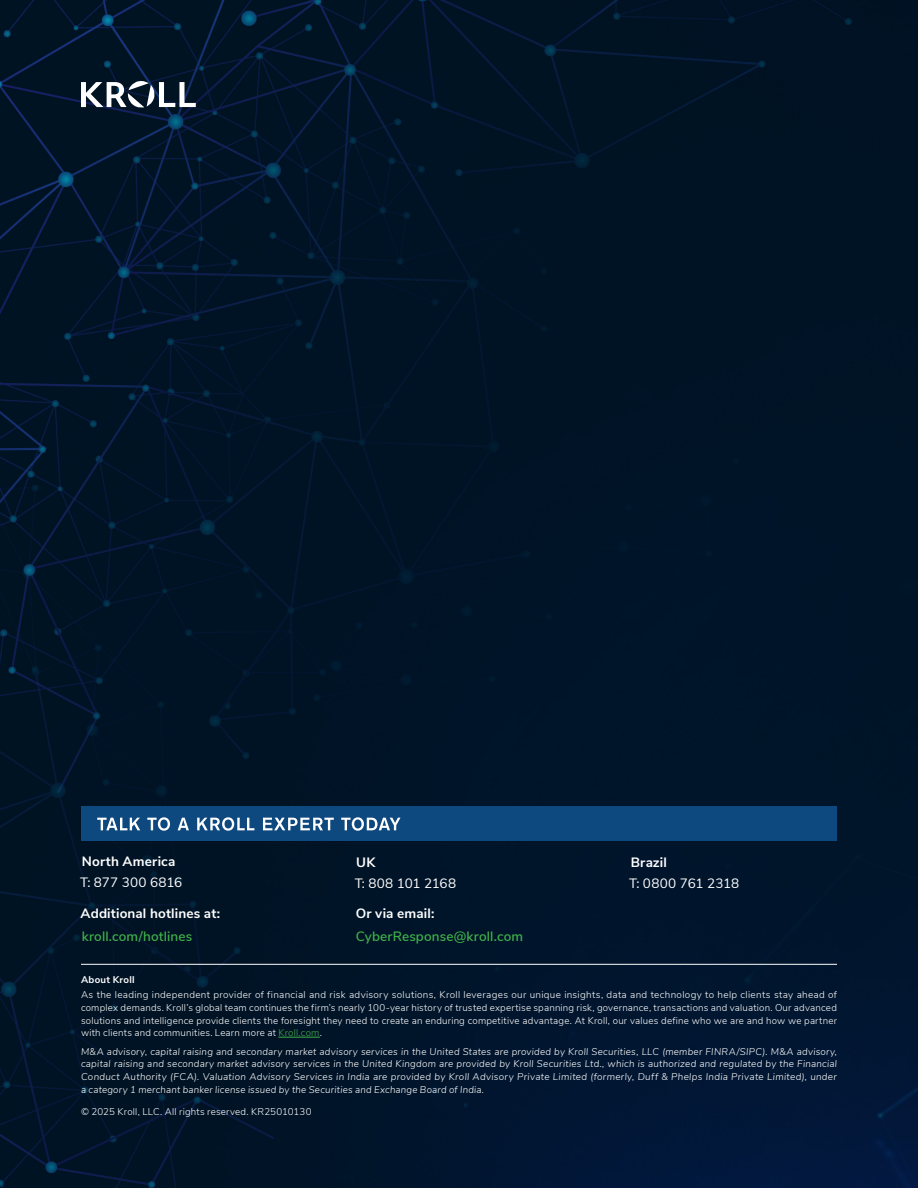
<style>
.page{position:relative;width:918px;height:1188px;background:#fff}
.page>*{position:absolute;margin:0;border:0;box-sizing:border-box;transform-origin:0 0}
.Sub_Head_2_-_Medium_Grey_-_9_15{font:700 13.5px/22.5px "Nunito Sans";letter-spacing:.01em;color:#fff}
.Sub_Head_2_-_Medium_Grey_-_9_15-2{font:600 13.5px/22.5px "Nunito Sans";letter-spacing:.01em;color:#40b149}
.Body_Text_-_Regular_Grey_-_9_14{font:13.5px "Nunito Sans";letter-spacing:.005em;color:#fff}
.Body_Text_-_Regular_Grey_-_9_14-2{font:13.5px "Nunito Sans";letter-spacing:-.02em;color:#fff}
.Disclaimer_Body_-_Light_Grey_-_6_5_9{font:300 9.75px/12.8px "Nunito Sans";letter-spacing:.02em;color:#fff;text-align:justify}
.Disclaimer_Body_-_Light_Grey_-_6_5_9-2{font:italic 300 9.75px/12.8px "Nunito Sans";letter-spacing:.02em;color:#fff;text-align:justify}
.Disclaimer_Header_-_Bold_Blue_-_6_5_9{font:700 9.75px "Nunito Sans";letter-spacing:.025em;color:#fff}
.s1{font-weight:600;color:#40b149}
.s2{font-weight:700;color:#fff}
.s3{color:#40b149}
</style>
<div class="page">
<img style="left:0;top:0;width:918px;height:1188px">
<svg style="left:81px;top:80px;width:115px;height:29px"></svg>
<hr style="left:81px;top:964px;width:756px;height:1px;background:#fff">
<hr style="left:278px;top:1037px;width:42px;height:1px;background:#40b149">
<div style="left:81px;top:807px;width:756px;height:34px;background:#0d487f"></div>
<svg style="left:97px;top:817px;width:304px;height:14px"></svg>
<p class="Sub_Head_2_-_Medium_Grey_-_9_15" style="left:82px;top:850px;width:95px">North America</p>
<p class="Body_Text_-_Regular_Grey_-_9_14" style="left:80px;top:873px;width:104px">T: 877 300 6816</p>
<p class="Sub_Head_2_-_Medium_Grey_-_9_15" style="left:81px;top:901px;width:141px">Additional hotlines at: <span class="s1">kroll.com/hotlines</span></p>
<p class="Sub_Head_2_-_Medium_Grey_-_9_15" style="left:356px;top:850px;width:21px">UK</p>
<p class="Body_Text_-_Regular_Grey_-_9_14-2" style="left:355px;top:873px;width:103px">T: 808 101 2168</p>
<p class="Sub_Head_2_-_Medium_Grey_-_9_15-2" style="left:356px;top:901px;width:169px"><span class="s2">Or via email:<br></span>CyberResponse@kroll.com</p>
<p class="Sub_Head_2_-_Medium_Grey_-_9_15" style="left:631px;top:850px;width:38px">Brazil</p>
<p class="Body_Text_-_Regular_Grey_-_9_14" style="left:629px;top:873px;width:112px">T: 0800 761 2318</p>
<p class="Disclaimer_Header_-_Bold_Blue_-_6_5_9" style="left:81px;top:972px;width:55px">About Kroll</p>
<p class="Disclaimer_Body_-_Light_Grey_-_6_5_9" style="left:81px;top:988px;width:758px">As the leading independent provider of financial and risk advisory solutions, Kroll leverages our unique insights, data and technology to help clients stay ahead of complex demands. Kroll’s global team continues the firm’s nearly 100-year history of trusted expertise spanning risk, governance, transactions and valuation. Our advanced solutions and intelligence provide clients the foresight they need to create an enduring competitive advantage. At Kroll, our values define who we are and how we partner with clients and communities. Learn more at <span class="s3">Kroll.com</span>.</p>
<p class="Disclaimer_Body_-_Light_Grey_-_6_5_9-2" style="left:81px;top:1044px;width:758px">M&amp;A advisory, capital raising and secondary market advisory services in the United States are provided by Kroll Securities, LLC (member FINRA/SIPC). M&amp;A advisory, capital raising and secondary market advisory services in the United Kingdom are provided by Kroll Securities Ltd., which is authorized and regulated by the Financial Conduct Authority (FCA). Valuation Advisory Services in India are provided by Kroll Advisory Private Limited (formerly, Duff &amp; Phelps India Private Limited), under a category 1 merchant banker license issued by the Securities and Exchange Board of India.</p>
<p class="Disclaimer_Body_-_Light_Grey_-_6_5_9" style="left:81px;top:1104px;width:232px">© 2025 Kroll, LLC. All rights reserved. KR25010130</p>
</div>
